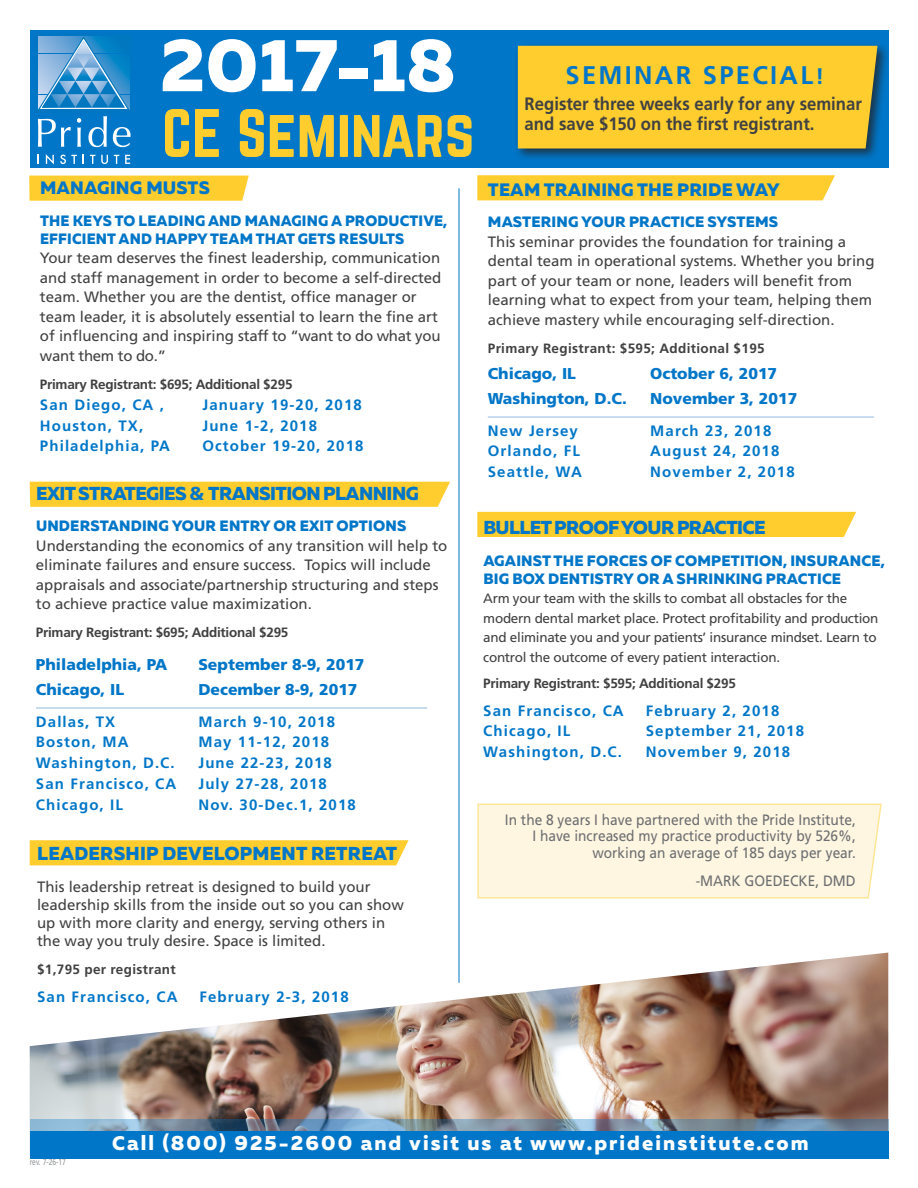
<style>
.page{position:relative;width:918px;height:1188px;background:#fff}
.page>*{position:absolute;margin:0;border:0;box-sizing:border-box;transform-origin:0 0}
.t1{font:75px "Muller Extra Bold DEMO";color:#fff}
.t2{font:59.85px "Norwester";color:#ffce2e}
.A_Head{font:700 25.5px "Frutiger";letter-spacing:.09em;color:#0076c8}
.t3{font:20.55px "Muller Extra Bold DEMO";letter-spacing:.1em;color:#fff}
.A_Head-2{font:18.75px "Muller Extra Bold DEMO";letter-spacing:-.03em;color:#0076c8}
.A_Head-3{font:18.75px "Muller Extra Bold DEMO";letter-spacing:.01em;color:#0076c8}
.Body{font:700 18px/19.5px "Frutiger";color:#414142;scale:.93 1}
.A_Head-4{font:18px "Muller Extra Bold DEMO";letter-spacing:.01em;color:#0076c8}
.dates17{font:900 15.75px "Frutiger";color:#0076c8}
.dates17_First{font:900 15.75px "Frutiger";color:#0076c8}
.Body-2{font:15px/19.5px "Frutiger";color:#414142}
.dates18{font:700 15px "Frutiger";letter-spacing:.075em;color:#0076c8}
.A_Head-5{font:15px/18px "Muller Extra Bold DEMO";letter-spacing:.01em;color:#0076c8}
.A_Head-6{font:15px/18px "Frutiger";color:#414142}
.Body-3{font:15px/16.5px "Frutiger";color:#6d6f71;text-align:right;scale:.91 1}
.dates18_LINE{font:700 15px "Frutiger";letter-spacing:.075em;color:#0076c8}
.price{font:13.5px/19.5px "Frutiger";letter-spacing:-.02em;color:#414142}
.price-2{font:700 13.5px "Frutiger";letter-spacing:-.02em;color:#414142}
.Body-4{font:700 13.5px "Frutiger";letter-spacing:.025em;color:#414142}
.price-3{font:700 13.5px "Frutiger";letter-spacing:.025em;color:#414142}
.Body-5{font:9px "Frutiger";color:#949698;scale:.75 1}
.s1{font-family:"Frutiger";font-weight:900}
.s2{font-size:22.5px}
.s3{font-size:19.65px}
</style>
<div class="page">
<img style="left:30px;top:953px;width:858px;height:166px">
<div style="left:30px;top:30px;width:858px;height:137px;background:#0076c8"></div>
<div style="left:29px;top:176px;width:220px;height:25px;background:#ffce2e"></div>
<div style="left:477px;top:175px;width:358px;height:25px;background:#ffce2e"></div>
<hr style="left:488px;top:417px;width:386px;height:1px;background:#91b8df">
<hr style="left:459px;top:188px;width:1px;height:795px;background:#0076c8">
<svg style="left:46px;top:154px;width:8px;height:10px"></svg>
<svg style="left:60px;top:155px;width:17px;height:9px"></svg>
<svg style="left:90px;top:155px;width:5px;height:9px"></svg>
<svg style="left:101px;top:155px;width:7px;height:9px"></svg>
<svg style="left:114px;top:155px;width:5px;height:9px"></svg>
<svg style="left:125px;top:155px;width:5px;height:9px"></svg>
<svg style="left:37px;top:36px;width:94px;height:111px"></svg>
<svg style="left:477px;top:803px;width:405px;height:96px"></svg>
<div style="left:30px;top:482px;width:420px;height:25px;background:#ffce2e"></div>
<hr style="left:36px;top:708px;width:391px;height:1px;background:#91b8df">
<div style="left:30px;top:840px;width:379px;height:25px;background:#ffce2e"></div>
<div style="left:477px;top:512px;width:379px;height:25px;background:#ffce2e"></div>
<svg style="left:30px;top:1119px;width:858px;height:39px;fill:#0076c8"></svg>
<div style="left:514px;top:42px;width:376px;height:120px;background:#231f20;opacity:.75"></div>
<div style="left:518px;top:46px;width:360px;height:102px;background:#ffce2e"></div>
<p class="t1" style="left:160px;top:18px;width:298px">2017-18</p>
<p class="t2" style="left:162px;top:105px;width:314px">CE Seminars</p>
<p class="A_Head-4" style="left:40px;top:177px;width:171px">MANAGING MUSTS</p>
<p class="A_Head-5" style="left:40px;top:211px;width:409px">THE KEYS TO LEADING AND MANAGING A PRODUCTIVE,<br>EFFICIENT AND HAPPY TEAM THAT GETS RESULTS</p>
<p class="Body-2" style="left:40px;top:248px;width:403px">Your team deserves the finest leadership, communication and staff management in order to become a self-directed team. Whether you are the dentist, office manager or team leader, it is absolutely essential to learn the fine art of influencing and inspiring staff to “want to do what you want them to do.”</p>
<p class="price-2" style="left:40px;top:377px;width:254px">Primary Registrant: $695; Additional $295</p>
<p class="dates18" style="left:40px;top:396px;width:126px">San Diego, CA ,</p>
<p class="dates18" style="left:202px;top:396px;width:161px">January 19-20, 2018</p>
<p class="dates18" style="left:40px;top:417px;width:105px">Houston, TX,</p>
<p class="dates18" style="left:202px;top:417px;width:116px">June 1-2, 2018</p>
<p class="dates18" style="left:40px;top:437px;width:131px">Philadelphia, PA</p>
<p class="dates18" style="left:202px;top:437px;width:163px">October 19-20, 2018</p>
<p class="A_Head-2" style="left:36px;top:481px;width:384px">EXIT STRATEGIES <span class="s1">&amp;</span> TRANSITION PLANNING</p>
<p class="A_Head-5" style="left:36px;top:516px;width:372px">UNDERSTANDING YOUR ENTRY OR EXIT OPTIONS</p>
<p class="Body-2" style="left:36px;top:536px;width:413px">Understanding the economics of any transition will help to eliminate failures and ensure success. Topics will include appraisals and associate/partnership structuring and steps to achieve practice value maximization.</p>
<p class="price-2" style="left:36px;top:625px;width:254px">Primary Registrant: $695; Additional $295</p>
<p class="dates17" style="left:36px;top:655px;width:133px">Philadelphia, PA</p>
<p class="dates17" style="left:198px;top:655px;width:168px">September 8-9, 2017</p>
<p class="dates17" style="left:36px;top:680px;width:90px">Chicago, IL</p>
<p class="dates17" style="left:198px;top:680px;width:161px">December 8-9, 2017</p>
<p class="dates18_LINE" style="left:36px;top:713px;width:81px">Dallas, TX</p>
<p class="dates18_LINE" style="left:198px;top:713px;width:138px">March 9-10, 2018</p>
<p class="dates18" style="left:36px;top:733px;width:94px">Boston, MA</p>
<p class="dates18" style="left:198px;top:733px;width:132px">May 11-12, 2018</p>
<p class="dates18" style="left:36px;top:754px;width:140px">Washington, D.C.</p>
<p class="dates18" style="left:198px;top:754px;width:135px">June 22-23, 2018</p>
<p class="dates18" style="left:36px;top:775px;width:142px">San Francisco, CA</p>
<p class="dates18" style="left:198px;top:775px;width:130px">July 27-28, 2018</p>
<p class="dates18" style="left:36px;top:796px;width:89px">Chicago, IL</p>
<p class="dates18" style="left:198px;top:796px;width:159px">Nov. 30-Dec.1, 2018</p>
<p class="A_Head-3" style="left:37px;top:842px;width:361px">LEADERSHIP DEVELOPMENT RETREAT</p>
<p class="A_Head-6" style="left:37px;top:878px;width:368px">This leadership retreat is designed to build your leadership skills from the inside out so you can show up with more clarity and energy, serving others in the way you truly desire. Space is limited.</p>
<p class="price-3" style="left:37px;top:961px;width:140px">$1,795 per registrant</p>
<p class="dates18" style="left:37px;top:988px;width:142px">San Francisco, CA</p>
<p class="dates18" style="left:200px;top:988px;width:151px">February 2-3, 2018</p>
<p class="A_Head" style="left:566px;top:60px;width:260px">SEMINAR SPECIAL<span class="s2">!</span></p>
<p class="Body" style="left:525px;top:94px;width:364px">Register three weeks early for any seminar and save $150 on the first registrant.</p>
<p class="A_Head-4" style="left:488px;top:178px;width:293px">TEAM TRAINING THE PRIDE WAY</p>
<p class="A_Head-5" style="left:488px;top:213px;width:292px">MASTERING YOUR PRACTICE SYSTEMS</p>
<p class="Body-2" style="left:488px;top:232px;width:388px">This seminar provides the foundation for training a dental team in operational systems. Whether you bring part of your team or none, leaders will benefit from learning what to expect from your team, helping them achieve mastery while encouraging self-direction.</p>
<p class="Body-4" style="left:488px;top:340px;width:278px">Primary Registrant: $595; Additional $195</p>
<p class="dates17_First" style="left:488px;top:364px;width:90px">Chicago, IL</p>
<p class="dates17_First" style="left:650px;top:364px;width:128px">October 6, 2017</p>
<p class="dates17_First" style="left:488px;top:389px;width:141px">Washington, D.C.</p>
<p class="dates17_First" style="left:650px;top:389px;width:149px">November 3, 2017</p>
<p class="dates18_LINE" style="left:488px;top:422px;width:92px">New Jersey</p>
<p class="dates18_LINE" style="left:650px;top:422px;width:123px">March 23, 2018</p>
<p class="dates18" style="left:488px;top:442px;width:94px">Orlando, FL</p>
<p class="dates18" style="left:650px;top:442px;width:131px">August 24, 2018</p>
<p class="dates18" style="left:488px;top:463px;width:96px">Seattle, WA</p>
<p class="dates18" style="left:650px;top:463px;width:146px">November 2, 2018</p>
<p class="A_Head-2" style="left:483px;top:516px;width:284px">BULLET PROOF YOUR PRACTICE</p>
<p class="A_Head-5" style="left:483px;top:551px;width:403px">AGAINST THE FORCES OF COMPETITION, INSURANCE,<br>BIG BOX DENTISTRY OR A SHRINKING PRACTICE</p>
<p class="price" style="left:483px;top:589px;width:397px">Arm your team with the skills to combat all obstacles for the modern dental market place. Protect profitability and production and eliminate you and your patients’ insurance mindset. Learn to control the outcome of every patient interaction.</p>
<p class="price-2" style="left:483px;top:676px;width:254px">Primary Registrant: $595; Additional $295</p>
<p class="dates18" style="left:483px;top:702px;width:142px">San Francisco, CA</p>
<p class="dates18" style="left:646px;top:702px;width:135px">February 2, 2018</p>
<p class="dates18" style="left:483px;top:722px;width:89px">Chicago, IL</p>
<p class="dates18" style="left:646px;top:722px;width:160px">September 21, 2018</p>
<p class="dates18" style="left:483px;top:743px;width:140px">Washington, D.C.</p>
<p class="dates18" style="left:646px;top:743px;width:146px">November 9, 2018</p>
<p class="Body-3" style="left:505px;top:811px;width:387px">In the 8 years I have partnered with the Pride Institute,<br>I have increased my practice productivity by 526%, working an average of 185 days per year.</p>
<p class="Body-3" style="left:696px;top:873px;width:177px">-MARK GOEDECKE, DMD</p>
<p class="Body-5" style="left:30px;top:1157px;width:50px">rev. 7-26-17</p>
<p class="t3" style="left:112px;top:1130px;width:698px"><span class="s3">C</span>all (800) 925-2600 and visit us at www.prideinstitute.com</p>
</div>
